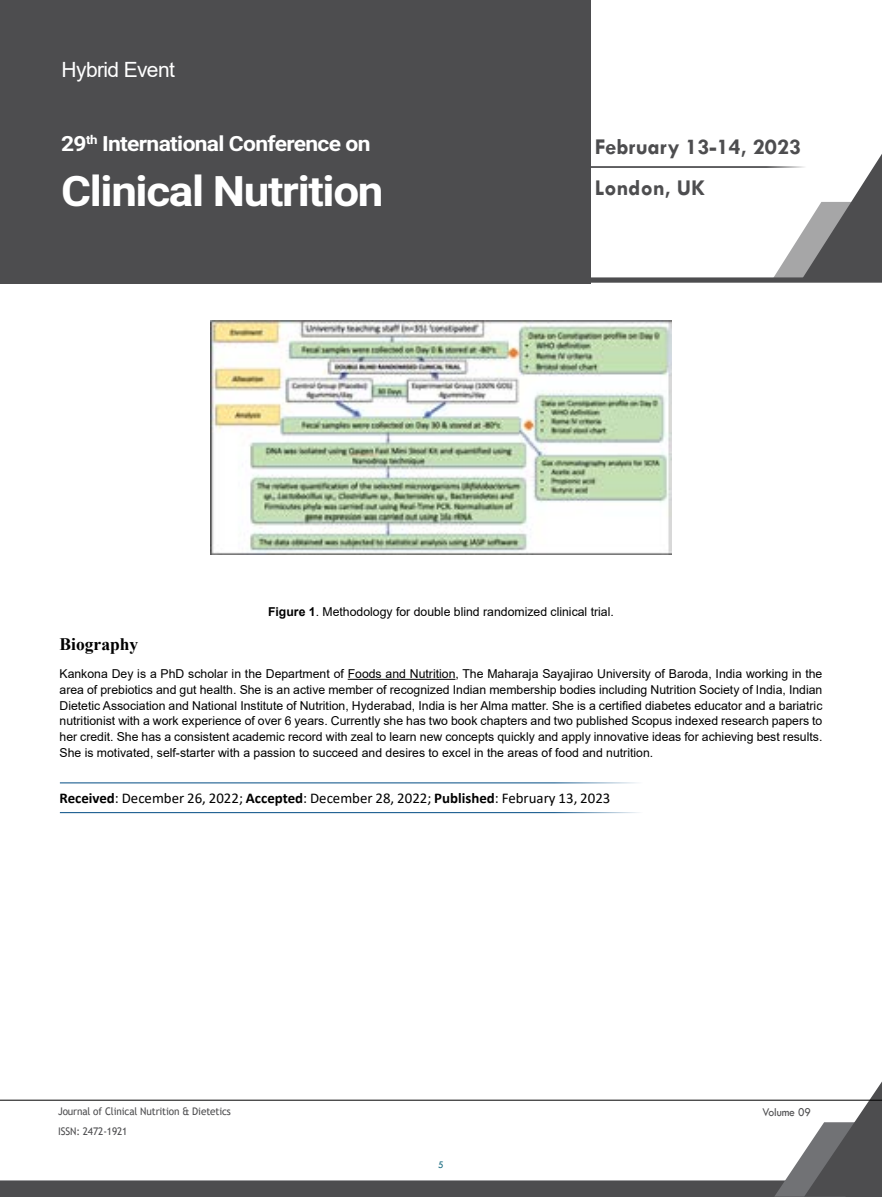
<style>
.page{position:relative;width:882px;height:1197px;background:#fff}
.page>*{position:absolute;margin:0;border:0;box-sizing:border-box;transform-origin:0 0}
.t1{font:700 42px "Roboto";letter-spacing:-.03em;color:#fff;scale:1.09 1}
.t2{font:700 22.75px/41.1px "Tw Cen";color:#4d4d4f}
.t3{font:700 21px "Roboto";letter-spacing:-.03em;color:#fff;scale:1.09 1}
.t4{font:21px "Arial";letter-spacing:-.03em;color:#fff}
.t5{font:700 17.5px "Times New Roman";color:#000}
.t6{font:14.88px "Calibri";color:#000}
.t7{font:12.25px/15.8px "Arial";color:#000;text-align:justify}
.t8{font:12.25px "Tw Cen";letter-spacing:-.01em;color:#4d4d4f;scale:.95 1}
.t9{font:10.5px "Trebuchet MS";letter-spacing:-.01em;color:#4d4d4f;scale:.95 1}
.t10{font:10.5px "Tw Cen";color:#15697e;scale:.95 1}
.s1{font-weight:700}
</style>
<div class="page">
<svg style="left:0;top:1081px;width:882px;height:116px"></svg>
<hr style="left:0;top:1100px;width:882px;height:1px;background:#000">
<div style="left:0;top:0;width:590px;height:283px;background:#4d4d4f"></div>
<svg style="left:590px;top:153px;width:292px;height:130px"></svg>
<hr style="left:348px;top:679px;width:108px;height:1px;background:#000">
<img style="left:211px;top:321px;width:460px;height:234px">
<hr style="left:60px;top:782px;width:618px;height:1px;background:#004b84">
<hr style="left:60px;top:812px;width:618px;height:1px;background:#004b84">
<h3 class="t4" style="left:62px;top:55px;width:115px">Hybrid Event</h3>
<h3 class="t3" style="left:61px;top:129px;width:285px">29<sup>th</sup> International Conference on</h3>
<h1 class="t1" style="left:61px;top:161px;width:297px">Clinical Nutrition</h1>
<h2 class="t2" style="left:595px;top:126px;width:208px">February 13-14, 2023<br>London, UK</h2>
<p class="t7" style="left:268px;top:604px;width:347px"><span class="s1">Figure 1</span>. Methodology for double blind randomized clinical trial.</p>
<h3 class="t5" style="left:60px;top:631px;width:80px">Biography</h3>
<p class="t7" style="left:60px;top:666px;width:764px">Kankona Dey is a PhD scholar in the Department of Foods and Nutrition, The Maharaja Sayajirao University of Baroda, India working in the area of prebiotics and gut health. She is an active member of recognized Indian membership bodies including Nutrition Society of India, Indian Dietetic Association and National Institute of Nutrition, Hyderabad, India is her Alma matter. She is a certified diabetes educator and a bariatric nutritionist with a work experience of over 6 years. Currently she has two book chapters and two published Scopus indexed research papers to her credit. She has a consistent academic record with zeal to learn new concepts quickly and apply innovative ideas for achieving best results.<br>She is motivated, self-starter with a passion to succeed and desires to excel in the areas of food and nutrition.</p>
<p class="t6" style="left:60px;top:788px;width:552px"><span class="s1">Received</span>: December 26, 2022; <span class="s1">Accepted</span>: December 28, 2022; <span class="s1">Published</span>: February 13, 2023</p>
<p class="t9" style="left:58px;top:1105px;width:184px">Journal of Clinical Nutrition &amp; Dietetics</p>
<p class="t8" style="left:762px;top:1104px;width:53px">Volume 09</p>
<p class="t9" style="left:58px;top:1125px;width:75px">ISSN: 2472-1921</p>
<p class="t10" style="left:438px;top:1159px;width:7px">5</p>
</div>
